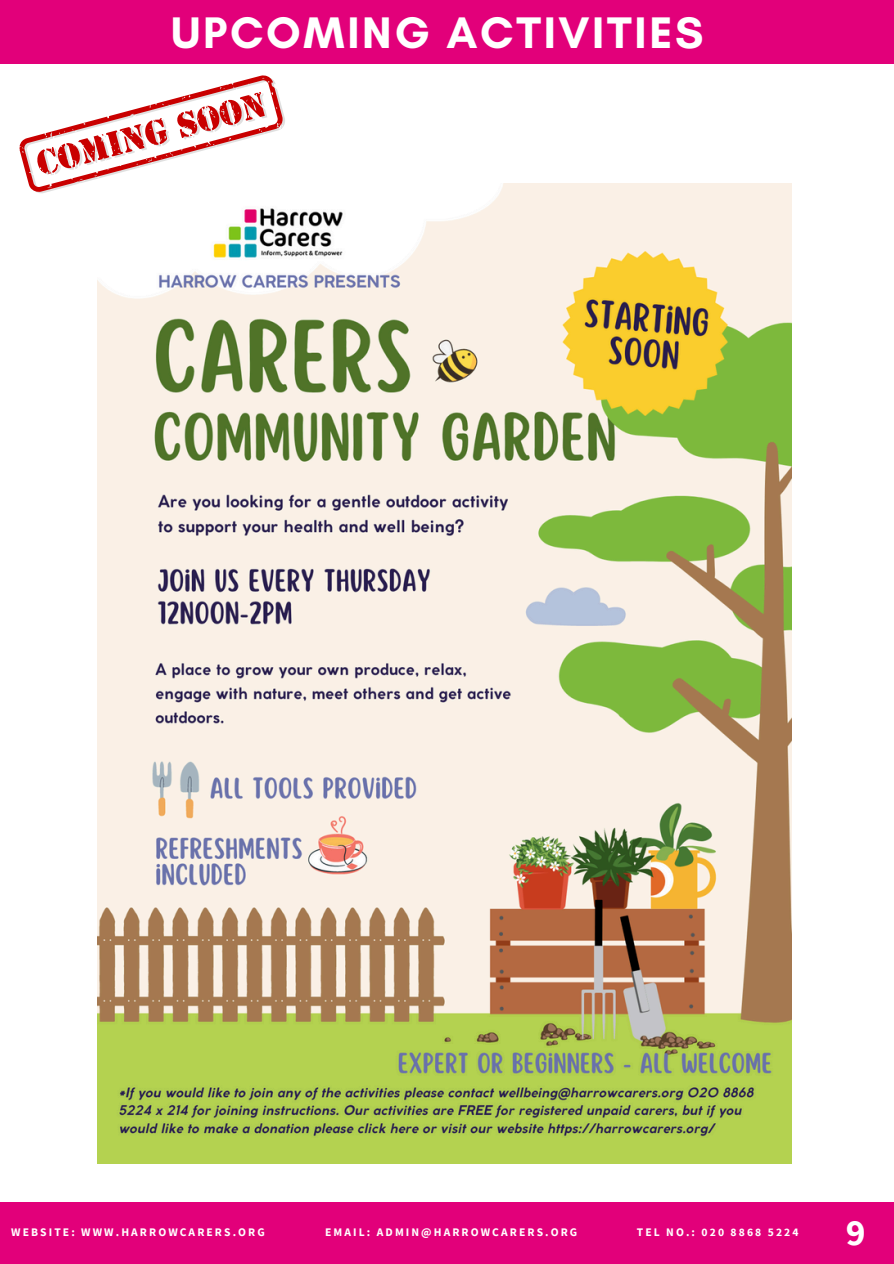
<style>
.page{position:relative;width:894px;height:1264px;background:#fff}
.page>*{position:absolute;margin:0;border:0;box-sizing:border-box;transform-origin:0 0}
.t1{font:700 45px "Glacial Indifference";letter-spacing:.06em;color:#fff}
.t2{font:700 37.5px "Source Sans Pro";color:#fff}
.t3{font:700 11.55px "Source Sans Pro";letter-spacing:.18em;color:#fff}
</style>
<div class="page">
<div style="left:0;top:0;width:893px;height:64px;background:#e2007a"></div>
<div style="left:0;top:1202px;width:893px;height:61px;background:#e2007a"></div>
<svg style="left:19px;top:75px;width:266px;height:118px"></svg>
<img style="left:98px;top:183px;width:693px;height:980px">
<p class="t1" style="left:171px;top:5px;width:534px">UPCOMING ACTIVITIES</p>
<p class="t3" style="left:11px;top:1224px;width:255px">WEBSITE: WWW.HARROWCARERS.ORG</p>
<p class="t3" style="left:325px;top:1224px;width:253px">EMAIL: ADMIN@HARROWCARERS.ORG</p>
<p class="t3" style="left:636px;top:1224px;width:163px">TEL NO.: 020 8868 5224</p>
<p class="t2" style="left:845px;top:1207px;width:21px">9</p>
</div>
